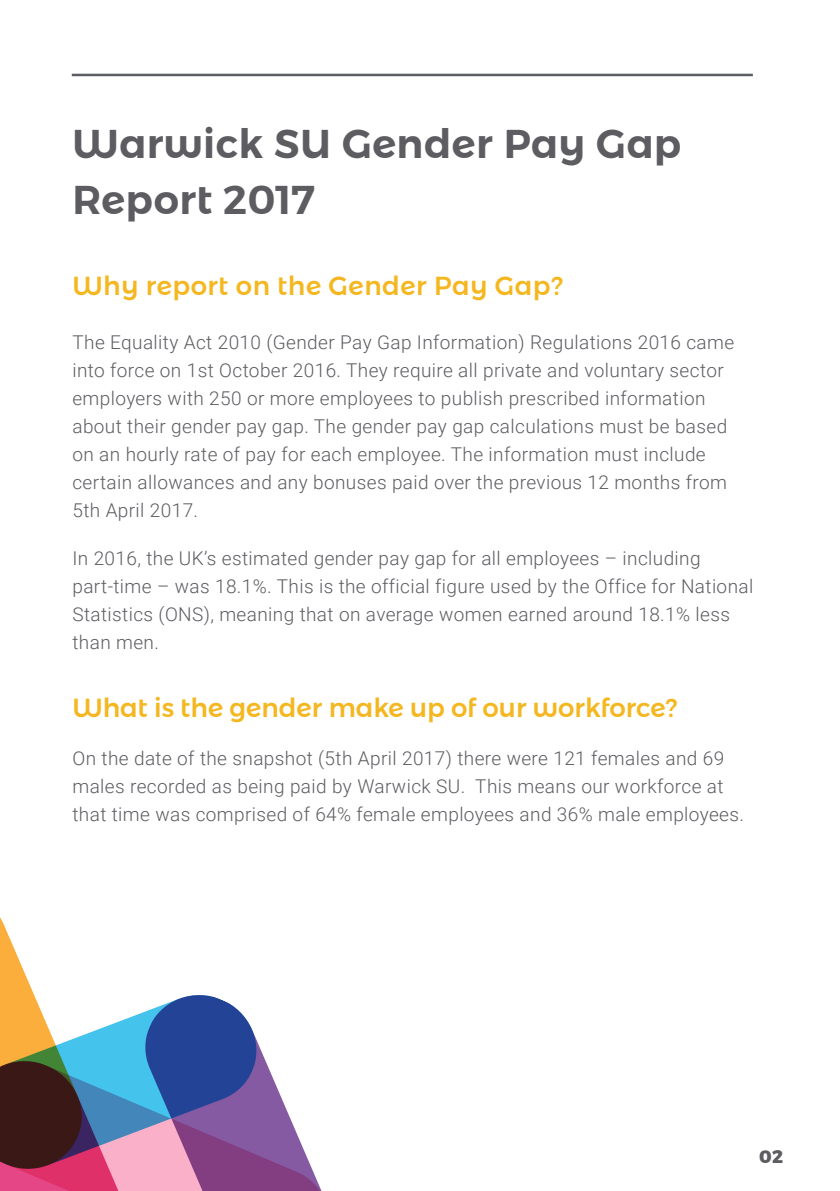
<style>
.page{position:relative;width:840px;height:1191px;background:#fff}
.page>*{position:absolute;margin:0;border:0;box-sizing:border-box;transform-origin:0 0}
.Heading{font:600 40px/56px "Montserrat Alternates";letter-spacing:.01em;color:#5d5c61}
.Body{font:500 26px "Montserrat Alternates";color:#f4b720}
.Body-2{font:500 26px "Montserrat Alternates";letter-spacing:.02em;color:#f4b720}
.Body-3{font:300 19px/28px "Roboto";letter-spacing:.02em;color:#5d5c61}
.Page{font:800 18px "Montserrat Alternates";color:#5d5c61}
</style>
<div class="page">
<svg style="left:0;top:925px;width:259px;height:119px"></svg>
<svg style="left:0;top:1044px;width:322px;height:147px;background:#816e96"></svg>
<hr style="left:72px;top:74px;width:680px;height:2px;background:#5b5c61">
<p class="Heading" style="left:72px;top:116px;width:610px">Warwick SU Gender Pay Gap<br>Report 2017</p>
<p class="Body-2" style="left:72px;top:265px;width:491px">Why report on the Gender Pay Gap?</p>
<p class="Body-3" style="left:72px;top:327px;width:663px">The Equality Act 2010 (Gender Pay Gap Information) Regulations 2016 came into force on 1st October 2016. They require all private and voluntary sector employers with 250 or more employees to publish prescribed information about their gender pay gap. The gender pay gap calculations must be based on an hourly rate of pay for each employee. The information must include certain allowances and any bonuses paid over the previous 12 months from 5th April 2017.</p>
<p class="Body-3" style="left:72px;top:543px;width:682px">In 2016, the UK’s estimated gender pay gap for all employees – including part-time – was 18.1%. This is the official figure used by the Office for National Statistics (ONS), meaning that on average women earned around 18.1% less than men.</p>
<p class="Body" style="left:72px;top:687px;width:606px">What is the gender make up of our workforce?</p>
<p class="Body-3" style="left:72px;top:743px;width:672px">On the date of the snapshot (5th April 2017) there were 121 females and 69 males recorded as being paid by Warwick SU. This means our workforce at that time was comprised of 64% female employees and 36% male employees.</p>
<p class="Page" style="left:758px;top:1141px;width:26px">02</p>
</div>
